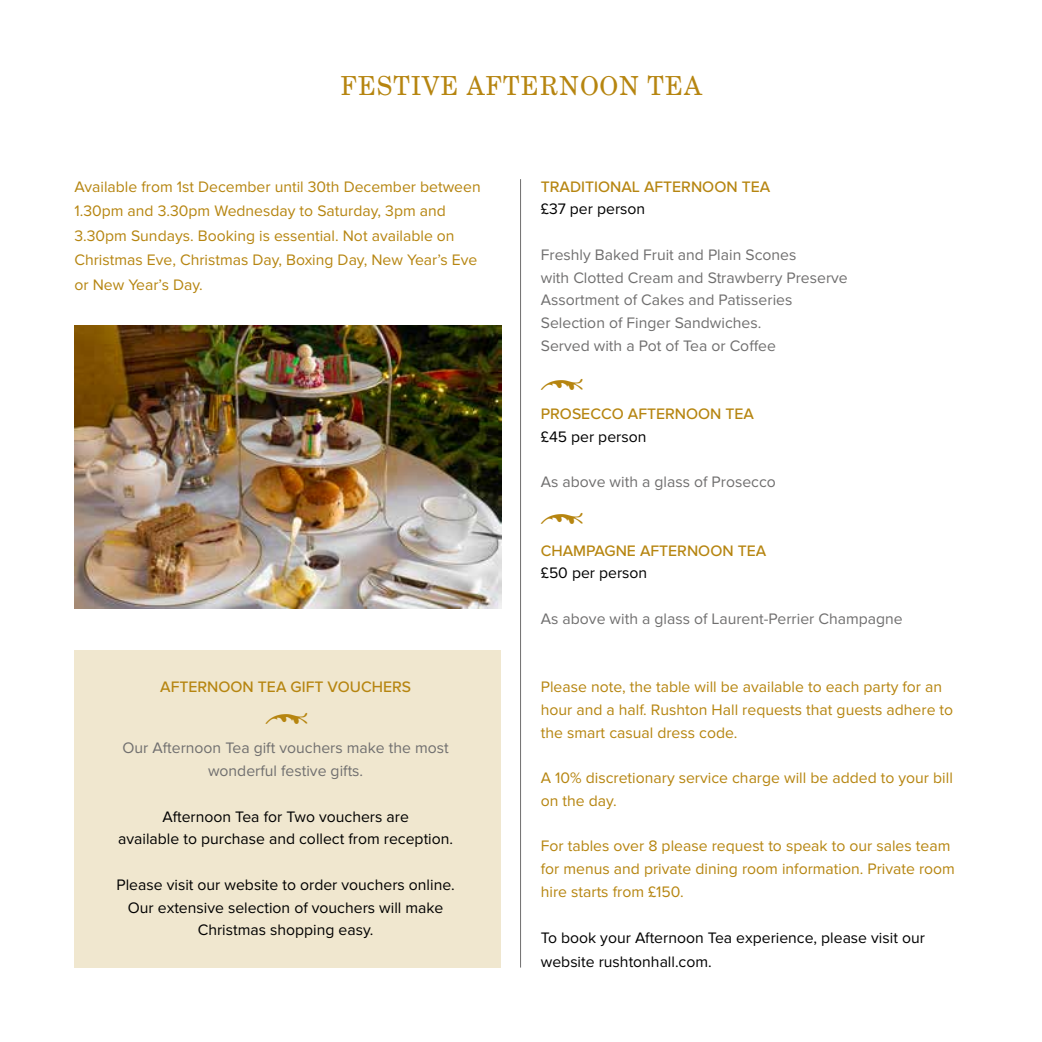
<style>
.page{position:relative;width:1042px;height:1042px;background:#fff}
.page>*{position:absolute;margin:0;border:0;box-sizing:border-box;transform-origin:0 0}
.t1{font:26.25px "Grad";letter-spacing:.05em;color:#b68510}
.t2{font:15.75px/22.8px "Proxima Nova";color:#b68510}
.t3{font:15.75px/22.8px "Proxima Nova";color:#706f6f}
.t4{font:15.75px/22.8px "Proxima Nova";color:#000;text-align:center}
.t5{font:500 15.75px "Proxima Nova";color:#b68510}
</style>
<div class="page">
<div style="left:74px;top:650px;width:427px;height:317px;background:#f0e7cf"></div>
<hr style="left:520px;top:179px;width:1px;height:788px;background:#706f6f">
<img style="left:74px;top:325px;width:427px;height:284px">
<h1 class="t1" style="left:340px;top:70px;width:363px">FESTIVE AFTERNOON TEA</h1>
<p class="t2" style="left:74px;top:175px;width:408px;line-height:24.5px">Available from 1st December until 30th December between 1.30pm and 3.30pm Wednesday to Saturday, 3pm and 3.30pm Sundays. Booking is essential. Not available on Christmas Eve, Christmas Day, Boxing Day, New Year’s Eve or New Year’s Day.</p>
<p class="t5" style="left:541px;top:177px;width:231px">TRADITIONAL AFTERNOON TEA</p>
<p class="t4" style="left:541px;top:198px;width:106px">£37 per person</p>
<p class="t3" style="left:541px;top:244px;width:308px">Freshly Baked Fruit and Plain Scones<br>with Clotted Cream and Strawberry Preserve Assortment of Cakes and Patisseries Selection of Finger Sandwiches.<br>Served with a Pot of Tea or Coffee</p>
<p class="t5" style="left:541px;top:405px;width:215px">PROSECCO AFTERNOON TEA</p>
<p class="t4" style="left:541px;top:426px;width:107px">£45 per person</p>
<p class="t3" style="left:541px;top:471px;width:236px">As above with a glass of Prosecco</p>
<p class="t5" style="left:160px;top:678px;width:252px">AFTERNOON TEA GIFT VOUCHERS</p>
<p class="t3" style="left:122px;top:737px;width:328px;text-align:center">Our Afternoon Tea gift vouchers make the most wonderful festive gifts.</p>
<p class="t4" style="left:118px;top:805px;width:336px">Afternoon Tea for Two vouchers are<br>available to purchase and collect from reception.</p>
<p class="t4" style="left:117px;top:873px;width:340px">Please visit our website to order vouchers online.<br>Our extensive selection of vouchers will make<br>Christmas shopping easy.</p>
<p class="t5" style="left:541px;top:541px;width:227px">CHAMPAGNE AFTERNOON TEA</p>
<p class="t4" style="left:541px;top:562px;width:108px">£50 per person</p>
<p class="t3" style="left:541px;top:608px;width:363px">As above with a glass of Laurent-Perrier Champagne</p>
<p class="t2" style="left:541px;top:676px;width:414px">Please note, the table will be available to each party for an hour and a half. Rushton Hall requests that guests adhere to the smart casual dress code.</p>
<p class="t2" style="left:541px;top:767px;width:413px">A 10% discretionary service charge will be added to your bill on the day.</p>
<p class="t2" style="left:541px;top:835px;width:416px">For tables over 8 please request to speak to our sales team for menus and private dining room information. Private room hire starts from £150.</p>
<p class="t4" style="left:541px;top:927px;width:386px;line-height:23.6px;text-align:left">To book your Afternoon Tea experience, please visit our website rushtonhall.com.</p>
</div>
